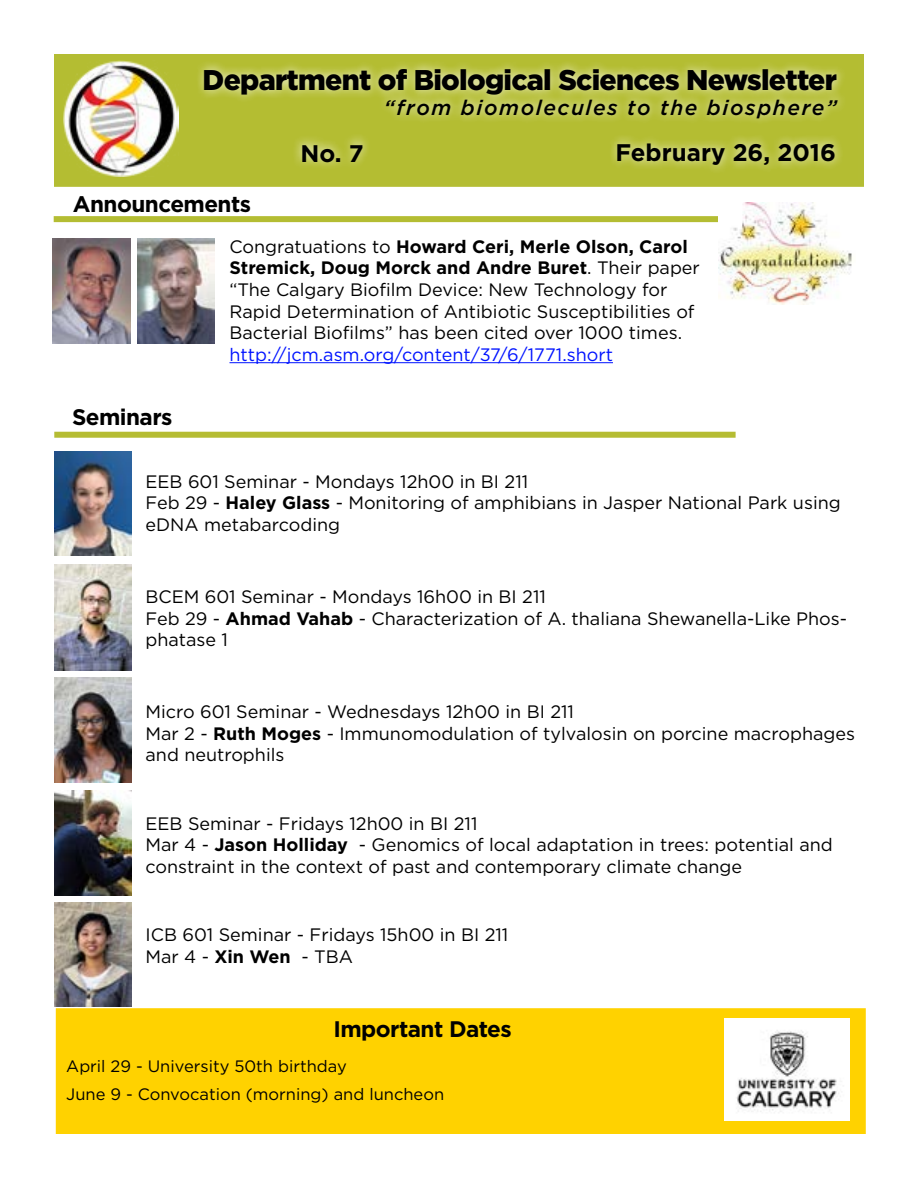
<style>
.page{position:relative;width:918px;height:1188px;background:#fff}
.page>*{position:absolute;margin:0;border:0;box-sizing:border-box;transform-origin:0 0}
.t1{font:900 28.5px "Gotham";letter-spacing:-.025em;color:#000}
.t2{font:700 24px "Gotham";color:#000}
.t3{font:700 22.5px "Gotham";letter-spacing:-.025em;color:#000}
.t4{font:italic 500 21px "Gotham";letter-spacing:.075em;color:#000}
.t5{font:18px/21.6px "Gotham";color:#000}
.t6{font:18px "Gotham";color:#0013ff}
.t7{font:16.5px/28.8px "Gotham";color:#000}
.s1{font-weight:700}
</style>
<div class="page">
<hr style="left:230px;top:362px;width:383px;height:1px;background:#0013ff">
<div style="left:54px;top:54px;width:810px;height:133px;background:#b4bd32"></div>
<div style="left:195px;top:60px;width:653px;height:66px;background:#fff;opacity:.75"></div>
<div style="left:292px;top:133px;width:80px;height:37px;background:#fff;opacity:.75"></div>
<div style="left:608px;top:134px;width:236px;height:40px;background:#fff;opacity:.75"></div>
<div style="left:54px;top:216px;width:682px;height:6px;background:#b4bd33"></div>
<div style="left:56px;top:1008px;width:810px;height:126px;background:#ffd200"></div>
<img style="left:63px;top:61px;width:116px;height:115px">
<img style="left:719px;top:202px;width:133px;height:102px">
<img style="left:724px;top:1019px;width:125px;height:102px">
<div style="left:54px;top:432px;width:682px;height:6px;background:#b5bc33"></div>
<img style="left:54px;top:452px;width:78px;height:104px">
<img style="left:137px;top:238px;width:78px;height:106px">
<img style="left:53px;top:238px;width:77px;height:106px">
<img style="left:54px;top:677px;width:78px;height:106px">
<img style="left:54px;top:790px;width:78px;height:105px">
<img style="left:54px;top:903px;width:78px;height:104px">
<img style="left:54px;top:565px;width:78px;height:105px">
<h1 class="t1" style="left:203px;top:60px;width:636px">Department of Biological Sciences Newsletter</h1>
<p class="t4" style="left:384px;top:94px;width:455px">“from biomolecules to the biosphere”</p>
<h2 class="t2" style="left:300px;top:137px;width:65px">No. 7</h2>
<h2 class="t2" style="left:616px;top:136px;width:222px">February 26, 2016</h2>
<p class="t3" style="left:73px;top:189px;width:180px">Announcements</p>
<p class="t3" style="left:72px;top:402px;width:102px">Seminars</p>
<p class="t5" style="left:230px;top:235px;width:472px">Congratuations to <span class="s1">Howard Ceri, Merle Olson, Carol Stremick, Doug Morck and Andre Buret</span>. Their paper “The Calgary Biofilm Device: New Technology for Rapid Determination of Antibiotic Susceptibilities of Bacterial Biofilms” has been cited over 1000 times.</p>
<p class="t6" style="left:230px;top:343px;width:385px">http://jcm.asm.org/content/37/6/1771.short</p>
<p class="t5" style="left:146px;top:470px;width:697px">EEB 601 Seminar - Mondays 12h00 in BI 211<br>Feb 29 - <span class="s1">Haley Glass</span> - Monitoring of amphibians in Jasper National Park using eDNA metabarcoding</p>
<p class="t5" style="left:146px;top:585px;width:703px">BCEM 601 Seminar - Mondays 16h00 in BI 211<br>Feb 29 - <span class="s1">Ahmad Vahab</span> - Characterization of A. thaliana Shewanella-Like Phos&shy;phatase 1</p>
<p class="t5" style="left:146px;top:701px;width:711px">Micro 601 Seminar - Wednesdays 12h00 in BI 211<br>Mar 2 - <span class="s1">Ruth Moges</span> - Immunomodulation of tylvalosin on porcine macrophages and neutrophils</p>
<p class="t5" style="left:146px;top:812px;width:689px">EEB Seminar - Fridays 12h00 in BI 211<br>Mar 4 - <span class="s1">Jason Holliday</span> - Genomics of local adaptation in trees: potential and constraint in the context of past and contemporary climate change</p>
<p class="t5" style="left:146px;top:924px;width:364px">ICB 601 Seminar - Fridays 15h00 in BI 211<br>Mar 4 - <span class="s1">Xin Wen</span> - TBA</p>
<p class="t3" style="left:333px;top:1014px;width:180px">Important Dates</p>
<p class="t7" style="left:66px;top:1051px;width:379px">April 29 - University 50th birthday<br>June 9 - Convocation (morning) and luncheon</p>
</div>
